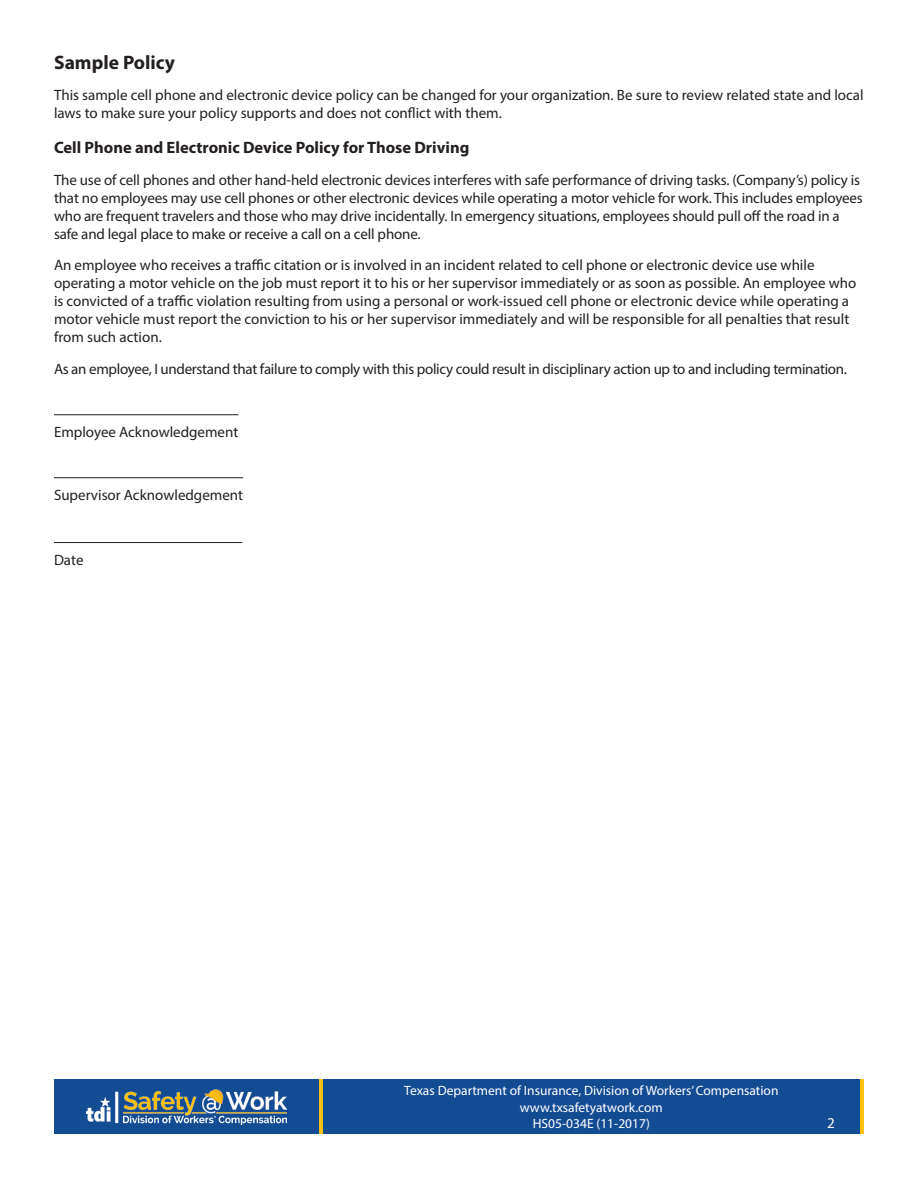
<style>
.page{position:relative;width:918px;height:1188px;background:#fff}
.page>*{position:absolute;margin:0;border:0;box-sizing:border-box;transform-origin:0 0}
.t1{font:700 19.5px "Myriad Pro";color:#231f20}
.t2{font:700 16.5px "Myriad Pro";color:#231f20}
.t3{font:15px/18px "Myriad Pro";letter-spacing:-.005em;color:#231f20}
.t4{font:15px "Myriad Hebrew";color:#fff}
.t5{font:13.5px/16.5px "Myriad Pro";color:#fff;text-align:center}
</style>
<div class="page">
<div style="left:54px;top:1080px;width:810px;height:54px;background:#144c94"></div>
<img style="left:87px;top:1089px;width:199px;height:36px">
<hr style="left:319px;top:1080px;width:4px;height:54px;background:#fdc011">
<hr style="left:860px;top:1080px;width:4px;height:54px;background:#fdc011">
<hr style="left:54px;top:414px;width:184px;height:1px;background:#231f20">
<hr style="left:54px;top:477px;width:189px;height:1px;background:#231f20">
<hr style="left:54px;top:542px;width:188px;height:1px;background:#231f20">
<h2 class="t1" style="left:54px;top:49px;width:123px">Sample Policy</h2>
<p class="t3" style="left:54px;top:86px;width:811px">This sample cell phone and electronic device policy can be changed for your organization. Be sure to review related state and local laws to make sure your policy supports and does not conflict with them.</p>
<p class="t2" style="left:54px;top:137px;width:417px">Cell Phone and Electronic Device Policy for Those Driving</p>
<p class="t3" style="left:54px;top:170px;width:810px">The use of cell phones and other hand-held electronic devices interferes with safe performance of driving tasks. (Company’s) policy is that no employees may use cell phones or other electronic devices while operating a motor vehicle for work. This includes employees who are frequent travelers and those who may drive incidentally. In emergency situations, employees should pull off the road in a safe and legal place to make or receive a call on a cell phone.</p>
<p class="t3" style="left:54px;top:256px;width:804px">An employee who receives a traffic citation or is involved in an incident related to cell phone or electronic device use while operating a motor vehicle on the job must report it to his or her supervisor immediately or as soon as possible. An employee who is convicted of a traffic violation resulting from using a personal or work-issued cell phone or electronic device while operating a motor vehicle must report the conviction to his or her supervisor immediately and will be responsible for all penalties that result from such action.</p>
<p class="t3" style="left:54px;top:359px;width:795px">As an employee, I understand that failure to comply with this policy could result in disciplinary action up to and including termination.</p>
<p class="t3" style="left:54px;top:422px;width:186px">Employee Acknowledgement</p>
<p class="t3" style="left:54px;top:485px;width:191px">Supervisor Acknowledgement</p>
<p class="t5" style="left:404px;top:1083px;width:376px">Texas Department of Insurance, Division of Workers’ Compensation www.txsafetyatwork.com<br>HS05-034E (11-2017)</p>
<p class="t4" style="left:827px;top:1115px;width:9px">2</p>
</div>
